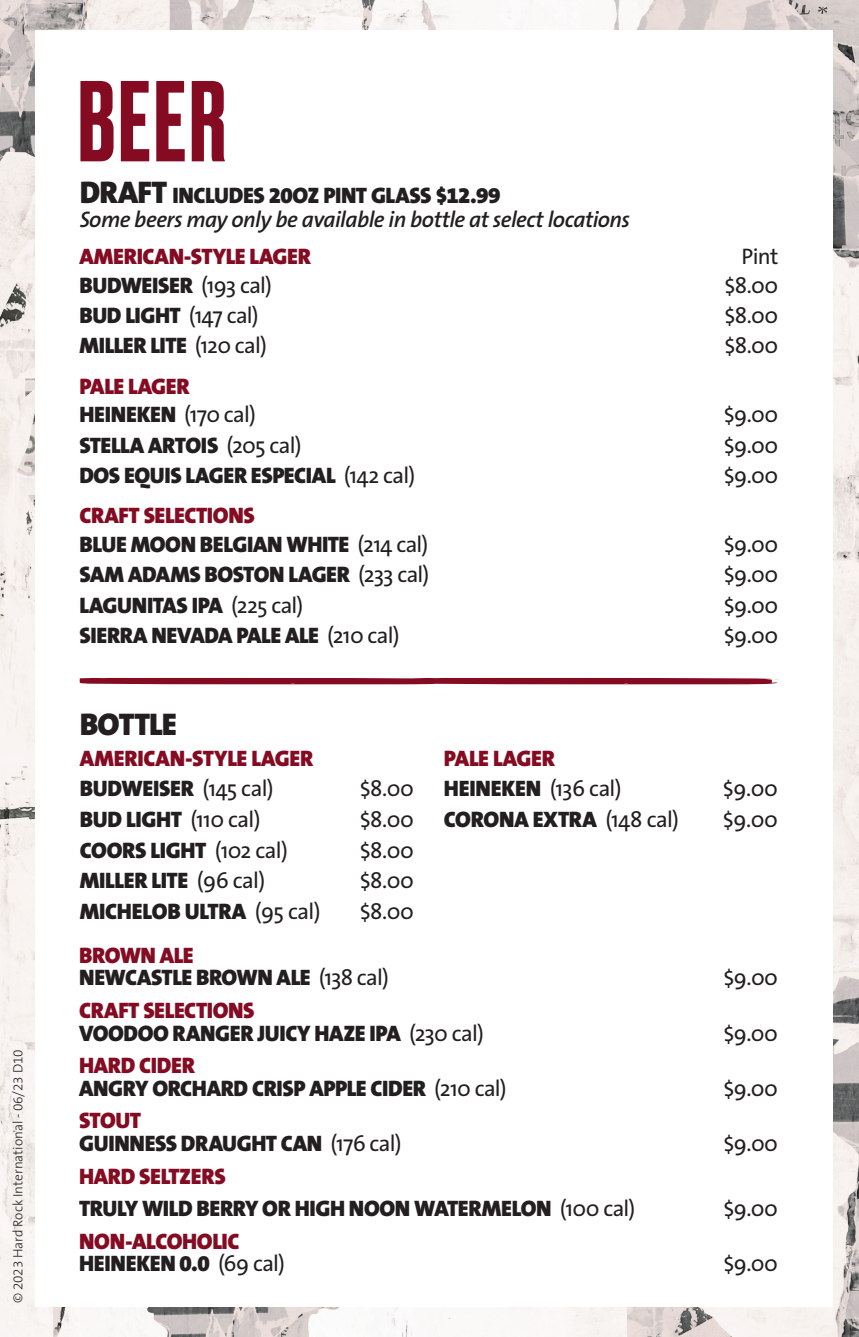
<style>
.page{position:relative;width:859px;height:1337px;background:#fff}
.page>*{position:absolute;margin:0;border:0;box-sizing:border-box;transform-origin:0 0}
.t1{font:500 108px "Druk";color:#850b22}
.t2{font:900 31.5px "The Sans B9";letter-spacing:-.025em;color:#231f20}
.t3{font:900 22.5px "The Sans B9";letter-spacing:-.015em;color:#231f20}
.t4{font:900 22.5px "The Sans B9";letter-spacing:-.015em;color:#850b22}
.t5{font:22.5px "The Sans Cafe Plain";letter-spacing:-.02em;color:#231f20}
.t6{font:italic 600 22.5px "The Sans B6";letter-spacing:-.025em;color:#231f20}
.t7{font:300 13.5px "The Sans B3";letter-spacing:-.005em;color:#231f20}
.s1{font-size:31.5px}
.s2{font-family:"The Sans Cafe Plain";font-weight:400}
</style>
<div class="page">
<img style="left:0;top:0;width:859px;height:1336px">
<img style="left:255px;top:0;width:232px;height:30px">
<img style="left:574px;top:0;width:285px;height:280px">
<img style="left:576px;top:903px;width:283px;height:433px">
<img style="left:28px;top:997px;width:456px;height:339px">
<img style="left:0;top:0;width:255px;height:282px">
<div style="left:35px;top:30px;width:797px;height:1276px;background:#fff"></div>
<svg style="left:80px;top:678px;width:699px;height:6px;background:#881127"></svg>
<p class="t7" style="left:11px;top:1302px;width:254px;rotate:-90deg">© 2023 Hard Rock International - 06/23 D10</p>
<p class="t1" style="left:78px;top:47px;width:149px">BEER</p>
<p class="t3" style="left:80px;top:183px;width:422px"><span class="s1">DRAFT</span> INCLUDES 20OZ PINT GLASS $12.99</p>
<p class="t6" style="left:80px;top:208px;width:552px">Some beers may only be available in bottle at select locations</p>
<p class="t4" style="left:79px;top:244px;width:233px">AMERICAN-STYLE LAGER</p>
<p class="t5" style="left:741px;top:243px;width:38px">Pint</p>
<p class="t3" style="left:79px;top:273px;width:194px">BUDWEISER <span class="s2">(193 cal)</span></p>
<p class="t5" style="left:724px;top:272px;width:55px">$8.00</p>
<p class="t3" style="left:79px;top:303px;width:181px">BUD LIGHT <span class="s2">(147 cal)</span></p>
<p class="t5" style="left:724px;top:302px;width:55px">$8.00</p>
<p class="t3" style="left:79px;top:334px;width:189px">MILLER LITE <span class="s2">(120 cal)</span></p>
<p class="t5" style="left:724px;top:332px;width:55px">$8.00</p>
<p class="t4" style="left:79px;top:374px;width:112px">PALE LAGER</p>
<p class="t3" style="left:79px;top:402px;width:178px">HEINEKEN <span class="s2">(170 cal)</span></p>
<p class="t5" style="left:723px;top:401px;width:56px">$9.00</p>
<p class="t3" style="left:79px;top:433px;width:224px">STELLA ARTOIS <span class="s2">(205 cal)</span></p>
<p class="t5" style="left:723px;top:431px;width:56px">$9.00</p>
<p class="t3" style="left:79px;top:463px;width:337px">DOS EQUIS LAGER ESPECIAL <span class="s2">(142 cal)</span></p>
<p class="t5" style="left:723px;top:462px;width:56px">$9.00</p>
<p class="t4" style="left:79px;top:504px;width:177px">CRAFT SELECTIONS</p>
<p class="t3" style="left:79px;top:532px;width:350px">BLUE MOON BELGIAN WHITE <span class="s2">(214 cal)</span></p>
<p class="t5" style="left:723px;top:531px;width:56px">$9.00</p>
<p class="t3" style="left:79px;top:562px;width:351px">SAM ADAMS BOSTON LAGER <span class="s2">(233 cal)</span></p>
<p class="t5" style="left:723px;top:561px;width:56px">$9.00</p>
<p class="t3" style="left:79px;top:593px;width:225px">LAGUNITAS IPA <span class="s2">(225 cal)</span></p>
<p class="t5" style="left:723px;top:591px;width:56px">$9.00</p>
<p class="t3" style="left:79px;top:623px;width:322px">SIERRA NEVADA PALE ALE <span class="s2">(210 cal)</span></p>
<p class="t5" style="left:723px;top:622px;width:56px">$9.00</p>
<p class="t2" style="left:80px;top:707px;width:99px">BOTTLE</p>
<p class="t4" style="left:80px;top:746px;width:235px">AMERICAN-STYLE LAGER</p>
<p class="t3" style="left:80px;top:776px;width:195px">BUDWEISER <span class="s2">(145 cal)</span></p>
<p class="t5" style="left:360px;top:775px;width:56px">$8.00</p>
<p class="t3" style="left:80px;top:807px;width:182px">BUD LIGHT <span class="s2">(110 cal)</span></p>
<p class="t5" style="left:360px;top:806px;width:56px">$8.00</p>
<p class="t3" style="left:80px;top:838px;width:210px">COORS LIGHT <span class="s2">(102 cal)</span></p>
<p class="t5" style="left:360px;top:836px;width:56px">$8.00</p>
<p class="t3" style="left:80px;top:868px;width:187px">MILLER LITE <span class="s2">(96 cal)</span></p>
<p class="t5" style="left:360px;top:867px;width:56px">$8.00</p>
<p class="t3" style="left:80px;top:899px;width:242px">MICHELOB ULTRA <span class="s2">(95 cal)</span></p>
<p class="t5" style="left:360px;top:897px;width:56px">$8.00</p>
<p class="t4" style="left:79px;top:943px;width:116px">BROWN ALE</p>
<p class="t3" style="left:79px;top:965px;width:311px">NEWCASTLE BROWN ALE <span class="s2">(138 cal)</span></p>
<p class="t5" style="left:723px;top:964px;width:56px">$9.00</p>
<p class="t4" style="left:79px;top:998px;width:177px">CRAFT SELECTIONS</p>
<p class="t3" style="left:79px;top:1020px;width:406px">VOODOO RANGER JUICY HAZE IPA <span class="s2">(230 cal)</span></p>
<p class="t5" style="left:723px;top:1019px;width:56px">$9.00</p>
<p class="t4" style="left:79px;top:1053px;width:117px">HARD CIDER</p>
<p class="t3" style="left:79px;top:1076px;width:429px">ANGRY ORCHARD CRISP APPLE CIDER <span class="s2">(210 cal)</span></p>
<p class="t5" style="left:723px;top:1074px;width:56px">$9.00</p>
<p class="t4" style="left:79px;top:1108px;width:63px">STOUT</p>
<p class="t3" style="left:79px;top:1131px;width:324px">GUINNESS DRAUGHT CAN <span class="s2">(176 cal)</span></p>
<p class="t5" style="left:723px;top:1130px;width:56px">$9.00</p>
<p class="t4" style="left:79px;top:1163px;width:148px">HARD SELTZERS</p>
<p class="t3" style="left:79px;top:1196px;width:558px">TRULY WILD BERRY OR HIGH NOON WATERMELON <span class="s2">(100 cal)</span></p>
<p class="t5" style="left:723px;top:1195px;width:56px">$9.00</p>
<p class="t4" style="left:79px;top:1229px;width:162px">NON-ALCOHOLIC</p>
<p class="t3" style="left:79px;top:1251px;width:207px">HEINEKEN 0.0 <span class="s2">(69 cal)</span></p>
<p class="t5" style="left:723px;top:1250px;width:56px">$9.00</p>
<p class="t4" style="left:444px;top:746px;width:113px">PALE LAGER</p>
<p class="t3" style="left:444px;top:776px;width:179px">HEINEKEN <span class="s2">(136 cal)</span></p>
<p class="t5" style="left:723px;top:775px;width:57px">$9.00</p>
<p class="t3" style="left:444px;top:807px;width:237px">CORONA EXTRA <span class="s2">(148 cal)</span></p>
<p class="t5" style="left:723px;top:806px;width:57px">$9.00</p>
</div>
